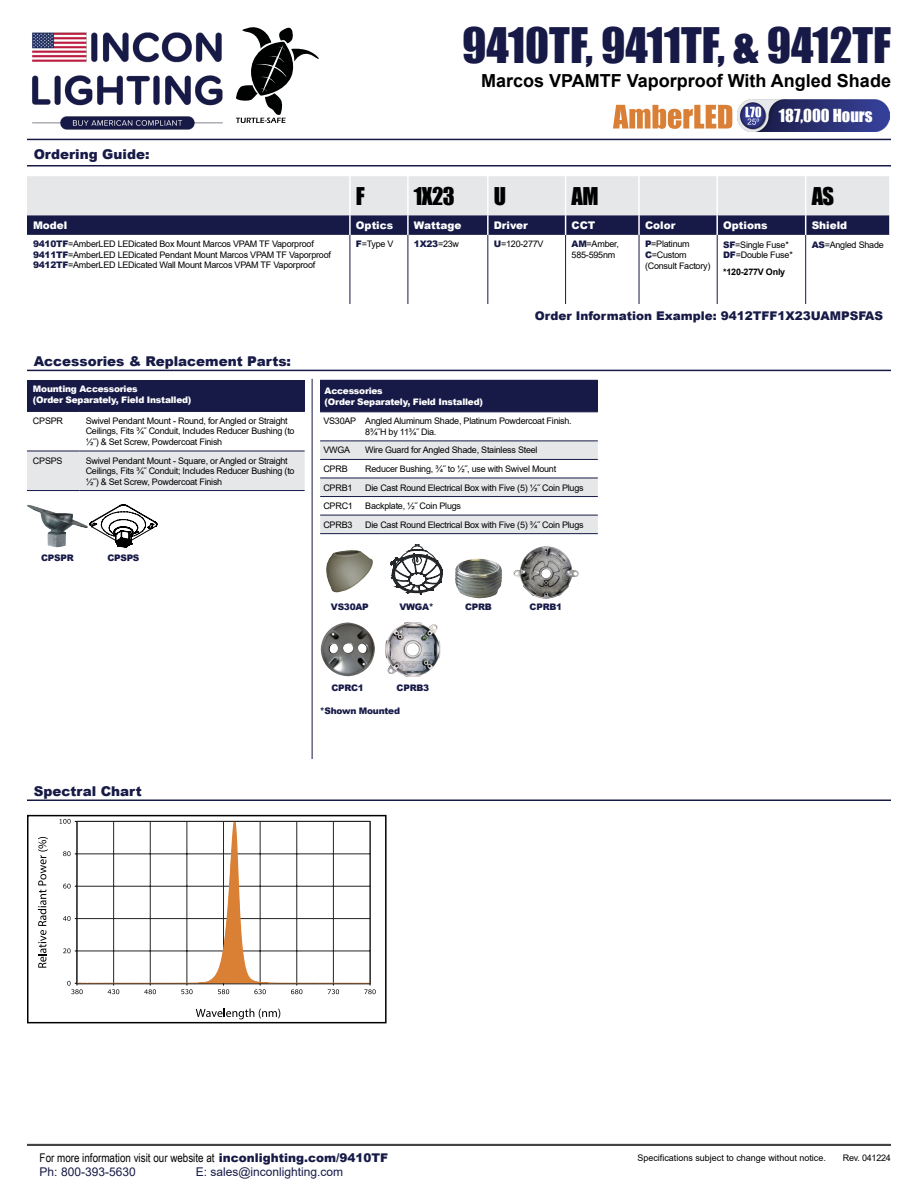
<style>
.page{position:relative;width:918px;height:1188px;background:#fff}
.page>*{position:absolute;margin:0;border:0;box-sizing:border-box;transform-origin:0 0}
.t1{font:45px "Impact";color:#171a47}
.t2{font:22.5px "Impact";letter-spacing:-.025em;color:#000101}
.t3{font:700 18px "Arial";color:#000101}
.t4{font:16.5px "Impact";color:#fff}
.t5{font:900 13.5px "Arial";color:#171a47}
.t6{font:12px "Arial Narrow";color:#000}
.t7{font:900 12px "Arial";color:#171a47}
.t8{font:12px "Arial";color:#171a47}
.t9{font:900 10.5px "Arial";color:#fff}
.t10{font:9px/10.5px "Arial";letter-spacing:-.025em;color:#000}
.t11{font:900 9px/10.5px "Arial";letter-spacing:-.025em;color:#fff}
.t12{font:900 9px "Arial";letter-spacing:-.025em;color:#171a47}
.t13{font:9px "Arial";color:#000}
.t14{font:700 9px "Arial";letter-spacing:-.025em;color:#000}
.s1{font-weight:900;color:#171a47}
.s2{font-weight:400;color:#000}
.s3{font-family:"Arial";font-weight:900;color:#171a47}
</style>
<div class="page">
<svg style="left:236px;top:27px;width:83px;height:96px"></svg>
<img style="left:32px;top:32px;width:191px;height:98px">
<hr style="left:27px;top:139px;width:864px;height:1px;background:#171a47">
<svg style="left:613px;top:105px;width:119px;height:24px"></svg>
<img style="left:738px;top:100px;width:152px;height:31px">
<div style="left:27px;top:1144px;width:864px;height:2px;border:2px solid #444543"></div>
<svg style="left:349px;top:235px;width:458px;height:69px"></svg>
<hr style="left:350px;top:235px;width:1px;height:69px;background:#171a47">
<hr style="left:408px;top:235px;width:1px;height:69px;background:#171a47">
<hr style="left:488px;top:235px;width:1px;height:69px;background:#171a47">
<hr style="left:565px;top:235px;width:1px;height:69px;background:#171a47">
<hr style="left:639px;top:235px;width:1px;height:69px;background:#171a47">
<hr style="left:717px;top:235px;width:1px;height:69px;background:#171a47">
<hr style="left:805px;top:235px;width:1px;height:69px;background:#171a47">
<svg style="left:27px;top:176px;width:862px;height:59px;background:#a3a4b4"></svg>
<div style="left:320px;top:380px;width:278px;height:32px;background:#171a47"></div>
<svg style="left:320px;top:412px;width:278px;height:121px"></svg>
<hr style="left:320px;top:441px;width:42px;height:1px;background:#171a47">
<hr style="left:320px;top:459px;width:42px;height:1px;background:#171a47">
<hr style="left:362px;top:441px;width:236px;height:1px;background:#171a47">
<hr style="left:362px;top:459px;width:236px;height:1px;background:#171a47">
<hr style="left:320px;top:478px;width:42px;height:1px;background:#171a47">
<hr style="left:320px;top:496px;width:42px;height:1px;background:#171a47">
<hr style="left:320px;top:515px;width:42px;height:1px;background:#171a47">
<hr style="left:320px;top:533px;width:42px;height:1px;background:#171a47">
<hr style="left:362px;top:478px;width:236px;height:1px;background:#171a47">
<hr style="left:362px;top:496px;width:236px;height:1px;background:#171a47">
<hr style="left:362px;top:515px;width:236px;height:1px;background:#171a47">
<hr style="left:362px;top:533px;width:236px;height:1px;background:#171a47">
<div style="left:27px;top:380px;width:278px;height:31px;background:#171a47"></div>
<div style="left:27px;top:450px;width:278px;height:40px;background:#e6e7e8"></div>
<hr style="left:27px;top:411px;width:53px;height:1px;background:#171a47">
<hr style="left:80px;top:411px;width:225px;height:1px;background:#171a47">
<hr style="left:27px;top:451px;width:53px;height:1px;background:#171a47">
<hr style="left:27px;top:490px;width:53px;height:1px;background:#171a47">
<hr style="left:80px;top:451px;width:225px;height:1px;background:#171a47">
<hr style="left:80px;top:490px;width:225px;height:1px;background:#171a47">
<img style="left:27px;top:505px;width:61px;height:42px">
<svg style="left:90px;top:505px;width:67px;height:42px"></svg>
<hr style="left:27px;top:370px;width:864px;height:1px;background:#171a47">
<hr style="left:312px;top:379px;width:1px;height:380px;background:#171a47">
<img style="left:326px;top:550px;width:47px;height:42px">
<svg style="left:390px;top:544px;width:53px;height:50px"></svg>
<img style="left:513px;top:546px;width:66px;height:53px">
<img style="left:455px;top:559px;width:47px;height:39px">
<img style="left:321px;top:622px;width:54px;height:54px">
<img style="left:385px;top:622px;width:56px;height:55px">
<hr style="left:27px;top:800px;width:864px;height:1px;background:#171a47">
<svg style="left:78px;top:823px;width:291px;height:159px"></svg>
<div style="left:76px;top:821px;width:295px;height:163px;border:1px solid #252526"></div>
<svg style="left:63px;top:948px;width:14px;height:5px"></svg>
<svg style="left:63px;top:916px;width:14px;height:5px"></svg>
<svg style="left:63px;top:884px;width:14px;height:5px"></svg>
<svg style="left:63px;top:851px;width:14px;height:5px"></svg>
<svg style="left:60px;top:819px;width:17px;height:5px"></svg>
<svg style="left:67px;top:981px;width:16px;height:13px"></svg>
<svg style="left:108px;top:983px;width:11px;height:11px"></svg>
<svg style="left:144px;top:983px;width:12px;height:11px"></svg>
<svg style="left:181px;top:820px;width:139px;height:174px"></svg>
<svg style="left:328px;top:983px;width:11px;height:11px"></svg>
<svg style="left:364px;top:983px;width:12px;height:11px"></svg>
<svg style="left:38px;top:837px;width:10px;height:131px"></svg>
<svg style="left:196px;top:1009px;width:84px;height:10px"></svg>
<div style="left:27px;top:815px;width:360px;height:208px;border:2px solid #000101"></div>
<hr style="left:27px;top:165px;width:864px;height:2px;background:#171a47">
<h3 class="t5" style="left:34px;top:145px;width:117px">Ordering Guide:</h3>
<h1 class="t1" style="left:462px;top:11px;width:430px">9410TF, 9411TF, &amp; 9412TF</h1>
<h3 class="t3" style="left:481px;top:68px;width:411px">Marcos VPAMTF Vaporproof With Angled Shade</h3>
<h3 class="t4" style="left:779px;top:103px;width:95px">187,000 Hours</h3>
<h2 class="t2" style="left:356px;top:178px;width:10px">F</h2>
<h2 class="t2" style="left:414px;top:178px;width:42px">1X23</h2>
<h2 class="t2" style="left:494px;top:178px;width:14px">U</h2>
<h2 class="t2" style="left:572px;top:178px;width:28px">AM</h2>
<h2 class="t2" style="left:812px;top:178px;width:24px">AS</h2>
<p class="t9" style="left:33px;top:218px;width:36px">Model</p>
<p class="t9" style="left:356px;top:218px;width:39px">Optics</p>
<p class="t9" style="left:414px;top:218px;width:49px">Wattage</p>
<p class="t9" style="left:494px;top:218px;width:36px">Driver</p>
<p class="t9" style="left:572px;top:218px;width:25px">CCT</p>
<p class="t9" style="left:645px;top:218px;width:32px">Color</p>
<p class="t9" style="left:723px;top:218px;width:46px">Options</p>
<p class="t9" style="left:812px;top:218px;width:37px">Shield</p>
<p class="t10" style="left:33px;top:239px;width:299px"><span class="s1">9410TF</span>=AmberLED LEDicated Box Mount Marcos VPAM TF Vaporproof<br><span class="s1">9411TF</span>=AmberLED LEDicated Pendant Mount Marcos VPAM TF Vaporproof<br><span class="s1">9412TF</span>=AmberLED LEDicated Wall Mount Marcos VPAM TF Vaporproof</p>
<p class="t10" style="left:356px;top:239px;width:39px"><span class="s1">F</span>=Type V</p>
<p class="t12" style="left:414px;top:238px;width:47px">1X23<span class="s2">=23w</span></p>
<p class="t10" style="left:494px;top:239px;width:51px"><span class="s1">U</span>=120-277V</p>
<p class="t10" style="left:572px;top:239px;width:49px"><span class="s1">AM</span>=Amber,<br>585-595nm</p>
<p class="t10" style="left:645px;top:239px;width:67px"><span class="s1">P</span>=Platinum<br><span class="s1">C</span>=Custom (Consult Factory)</p>
<p class="t10" style="left:723px;top:239px;width:71px"><span class="s1">SF</span>=Single Fuse*<br><span class="s1">DF</span>=Double Fuse*</p>
<p class="t14" style="left:723px;top:266px;width:64px">*120-277V Only</p>
<p class="t10" style="left:812px;top:239px;width:74px"><span class="s1">AS</span>=Angled Shade</p>
<h3 class="t5" style="left:34px;top:352px;width:259px">Accessories &amp; Replacement Parts:</h3>
<p class="t11" style="left:33px;top:384px;width:160px">Mounting Accessories<br>(Order Separately, Field Installed)</p>
<p class="t10" style="left:33px;top:416px;width:32px">CPSPR</p>
<p class="t10" style="left:86px;top:416px;width:210px">Swivel Pendant Mount - Round, for Angled or Straight<br>Ceilings, Fits ¾˝ Conduit, Includes Reducer Bushing (to ½˝) &amp; Set Screw, Powdercoat Finish</p>
<p class="t10" style="left:33px;top:455px;width:31px">CPSPS</p>
<p class="t10" style="left:86px;top:455px;width:210px">Swivel Pendant Mount - Square, or Angled or Straight<br>Ceilings, Fits ¾˝ Conduit; Includes Reducer Bushing (to ½˝) &amp; Set Screw, Powdercoat Finish</p>
<p class="t12" style="left:41px;top:551px;width:34px">CPSPR</p>
<p class="t12" style="left:107px;top:551px;width:34px">CPSPS</p>
<h3 class="t7" style="left:535px;top:307px;width:350px">Order Information Example: 9412TFF1X23UAMPSFAS</h3>
<p class="t11" style="left:325px;top:385px;width:160px">Accessories<br>(Order Separately, Field Installed)</p>
<p class="t10" style="left:365px;top:416px;width:208px;text-indent:-42px">VS30AP Angled Aluminum Shade, Platinum Powdercoat Finish.<br>8¾˝H by 11¾˝ Dia.</p>
<p class="t10" style="left:323px;top:445px;width:28px">VWGA</p>
<p class="t10" style="left:365px;top:445px;width:174px">Wire Guard for Angled Shade, Stainless Steel</p>
<p class="t10" style="left:323px;top:464px;width:26px">CPRB</p>
<p class="t10" style="left:365px;top:464px;width:193px">Reducer Bushing, ¾˝ to ½˝, use with Swivel Mount</p>
<p class="t10" style="left:323px;top:482px;width:31px">CPRB1</p>
<p class="t10" style="left:365px;top:482px;width:220px">Die Cast Round Electrical Box with Five (5) ½˝ Coin Plugs</p>
<p class="t10" style="left:323px;top:501px;width:31px">CPRC1</p>
<p class="t10" style="left:365px;top:501px;width:97px">Backplate, ½˝ Coin Plugs</p>
<p class="t10" style="left:323px;top:519px;width:31px">CPRB3</p>
<p class="t10" style="left:365px;top:519px;width:220px">Die Cast Round Electrical Box with Five (5) ¾˝ Coin Plugs</p>
<p class="t12" style="left:331px;top:601px;width:39px">VS30AP</p>
<p class="t12" style="left:399px;top:601px;width:36px">VWGA*</p>
<p class="t12" style="left:465px;top:601px;width:28px">CPRB</p>
<p class="t12" style="left:530px;top:601px;width:34px">CPRB1</p>
<h3 class="t5" style="left:34px;top:782px;width:110px">Spectral Chart</h3>
<p class="t12" style="left:332px;top:681px;width:34px">CPRC1</p>
<p class="t12" style="left:397px;top:681px;width:34px">CPRB3</p>
<p class="t12" style="left:320px;top:704px;width:82px">*Shown Mounted</p>
<h3 class="t6" style="left:40px;top:1148px;width:350px">For more information visit our website at <span class="s3">inconlighting.com/9410TF</span></h3>
<p class="t10" style="left:843px;top:1153px;width:50px">Rev. 041224</p>
<h3 class="t8" style="left:40px;top:1163px;width:98px">Ph: 800-393-5630</h3>
<h3 class="t8" style="left:196px;top:1163px;width:149px">E: sales@inconlighting.com</h3>
<p class="t13" style="left:637px;top:1152px;width:190px">Specifications subject to change without notice.</p>
</div>
